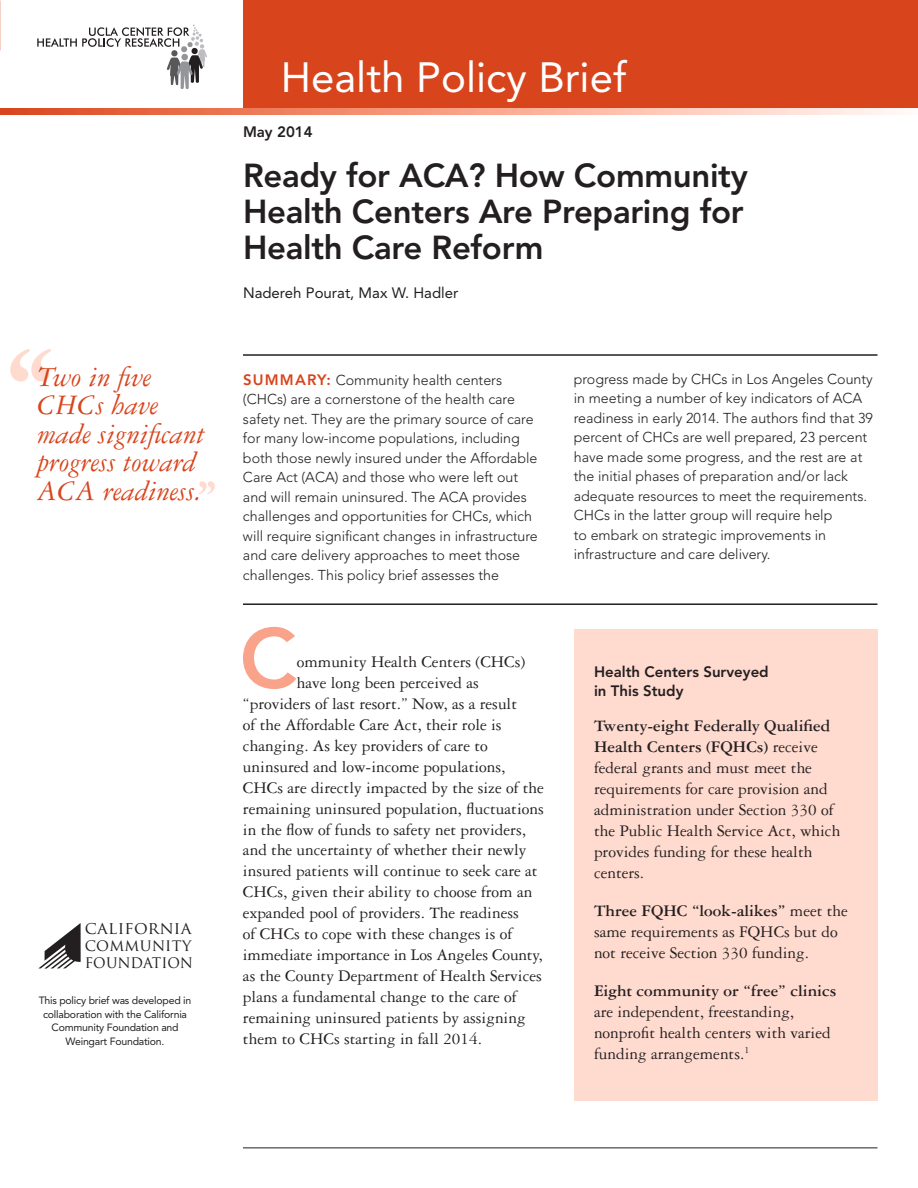
<style>
.page{position:relative;width:918px;height:1188px;background:#fff}
.page>*{position:absolute;margin:0;border:0;box-sizing:border-box;transform-origin:0 0}
.t1{font:700 150px "Garamond Three";color:#ffdacf}
.t2{font:800 83.55px "Avenir";color:#f9a48a}
.t3{font:42px "Avenir";color:#fff}
.t4{font:800 33px/36px "Avenir";letter-spacing:-.01em;color:#231f20}
.t5{font:italic 30px/28.5px "Garamond Three";color:#d8441c}
.t6{font:17.25px/21px "Garamond Three";color:#231f20}
.t7{font:700 17.25px "Garamond Three";color:#231f20}
.t8{font:17.1px "Trajan Pro";letter-spacing:.025em;color:#231f20}
.t9{font:16.65px "Trajan Pro";color:#231f20;scale:.93 1}
.t10{font:16.5px "Trajan Pro";letter-spacing:.02em;color:#231f20}
.t11{font:800 15px/19.5px "Avenir";color:#231f20}
.t12{font:15px "Avenir";color:#231f20}
.t13{font:300 14.25px/19.5px "Avenir";color:#231f20}
.t14{font:10.5px/13.5px "Avenir";letter-spacing:-.02em;color:#231f20;text-align:center}
.s1{font-weight:700;font-style:normal;font-size:60px;color:#ffdacf}
.s2{font-weight:800;font-size:15px;color:#d8441c}
.s3{font-weight:700}
</style>
<div class="page">
<div style="left:243px;top:0;width:675px;height:108px;background:#d8441c"></div>
<svg style="left:0;top:108px;width:895px;height:7px;background:#f39f86"></svg>
<svg style="left:37px;top:24px;width:170px;height:65px"></svg>
<hr style="left:243px;top:1148px;width:635px;height:1px;background:#231f20">
<hr style="left:243px;top:354px;width:635px;height:2px;background:#231f20">
<hr style="left:243px;top:603px;width:635px;height:2px;background:#231f20">
<div style="left:574px;top:629px;width:304px;height:471px;background:#ffdacf"></div>
<svg style="left:38px;top:923px;width:43px;height:46px"></svg>
<h1 class="t1" style="left:3px;top:315px;width:56px">‘‘</h1>
<h3 class="t5" style="left:37px;top:363px;width:182px">Two in five<br>CHCs have made significant progress toward<br>ACA readiness.<span class="s1">’’</span></h3>
<p class="t8" style="left:85px;top:917px;width:108px">CALIFORNIA</p>
<p class="t10" style="left:85px;top:934px;width:108px">COMMUNITY</p>
<p class="t9" style="left:85px;top:952px;width:118px">FOUNDATION</p>
<p class="t14" style="left:39px;top:994px;width:154px">This policy brief was developed in collaboration with the California<br>Community Foundation and<br>Weingart Foundation.</p>
<h3 class="t3" style="left:281px;top:54px;width:347px">Health Policy Brief</h3>
<p class="t11" style="left:243px;top:122px;width:71px">May 2014</p>
<h3 class="t4" style="left:243px;top:158px;width:506px">Ready for ACA? How Community<br>Health Centers Are Preparing for<br>Health Care Reform</h3>
<p class="t12" style="left:243px;top:284px;width:217px">Nadereh Pourat, Max W. Hadler</p>
<p class="t13" style="left:243px;top:370px;width:296px"><span class="s2">SUMMARY:</span> Community health centers (CHCs) are a cornerstone of the health care safety net. They are the primary source of care for many low-income populations, including both those newly insured under the Affordable Care Act (ACA) and those who were left out and will remain uninsured. The ACA provides challenges and opportunities for CHCs, which will require significant changes in infrastructure and care delivery approaches to meet those challenges. This policy brief assesses the</p>
<p class="t13" style="left:574px;top:369px;width:301px">progress made by CHCs in Los Angeles County in meeting a number of key indicators of ACA readiness in early 2014. The authors find that 39 percent of CHCs are well prepared, 23 percent have made some progress, and the rest are at the initial phases of preparation and/or lack adequate resources to meet the requirements.<br>CHCs in the latter group will require help<br>to embark on strategic improvements in infrastructure and care delivery.</p>
<h2 class="t2" style="left:240px;top:609px;width:59px">C</h2>
<p class="t6" style="left:297px;top:651px;width:230px">ommunity Health Centers (CHCs)</p>
<p class="t6" style="left:297px;top:672px;width:184px">have long been perceived as</p>
<p class="t6" style="left:243px;top:693px;width:276px">“providers of last resort.” Now, as a result</p>
<p class="t6" style="left:243px;top:714px;width:260px">of the Affordable Care Act, their role is</p>
<p class="t6" style="left:243px;top:735px;width:246px">changing. As key providers of care to</p>
<p class="t6" style="left:243px;top:756px;width:264px">uninsured and low-income populations,</p>
<p class="t6" style="left:243px;top:777px;width:302px">CHCs are directly impacted by the size of the</p>
<p class="t6" style="left:243px;top:798px;width:302px">remaining uninsured population, fluctuations</p>
<p class="t6" style="left:243px;top:819px;width:285px">in the flow of funds to safety net providers,</p>
<p class="t6" style="left:243px;top:840px;width:285px">and the uncertainty of whether their newly</p>
<p class="t6" style="left:243px;top:861px;width:296px">insured patients will continue to seek care at</p>
<p class="t6" style="left:243px;top:882px;width:291px">CHCs, given their ability to choose from an</p>
<p class="t6" style="left:243px;top:903px;width:277px">expanded pool of providers. The readiness</p>
<p class="t6" style="left:243px;top:924px;width:271px">of CHCs to cope with these changes is of</p>
<p class="t6" style="left:243px;top:945px;width:301px">immediate importance in Los Angeles County,</p>
<p class="t6" style="left:243px;top:966px;width:300px">as the County Department of Health Services</p>
<p class="t6" style="left:243px;top:987px;width:275px">plans a fundamental change to the care of</p>
<p class="t6" style="left:243px;top:1008px;width:284px">remaining uninsured patients by assigning</p>
<p class="t6" style="left:243px;top:1029px;width:241px">them to CHCs starting in fall 2014.</p>
<p class="t11" style="left:594px;top:662px;width:176px">Health Centers Surveyed in This Study</p>
<p class="t6" style="left:594px;top:715px;width:248px"><span class="s3">Twenty-eight Federally Qualified<br>Health Centers (FQHCs)</span> receive federal grants and must meet the requirements for care provision and administration under Section 330 of the Public Health Service Act, which provides funding for these health centers.</p>
<p class="t6" style="left:594px;top:900px;width:255px"><span class="s3">Three FQHC “look-alikes”</span> meet the same requirements as FQHCs but do not receive Section 330 funding.</p>
<p class="t7" style="left:594px;top:981px;width:244px">Eight community or “free” clinics</p>
<p class="t6" style="left:594px;top:1001px;width:238px">are independent, freestanding, nonprofit health centers with varied funding arrangements.<sup>1</sup></p>
</div>
